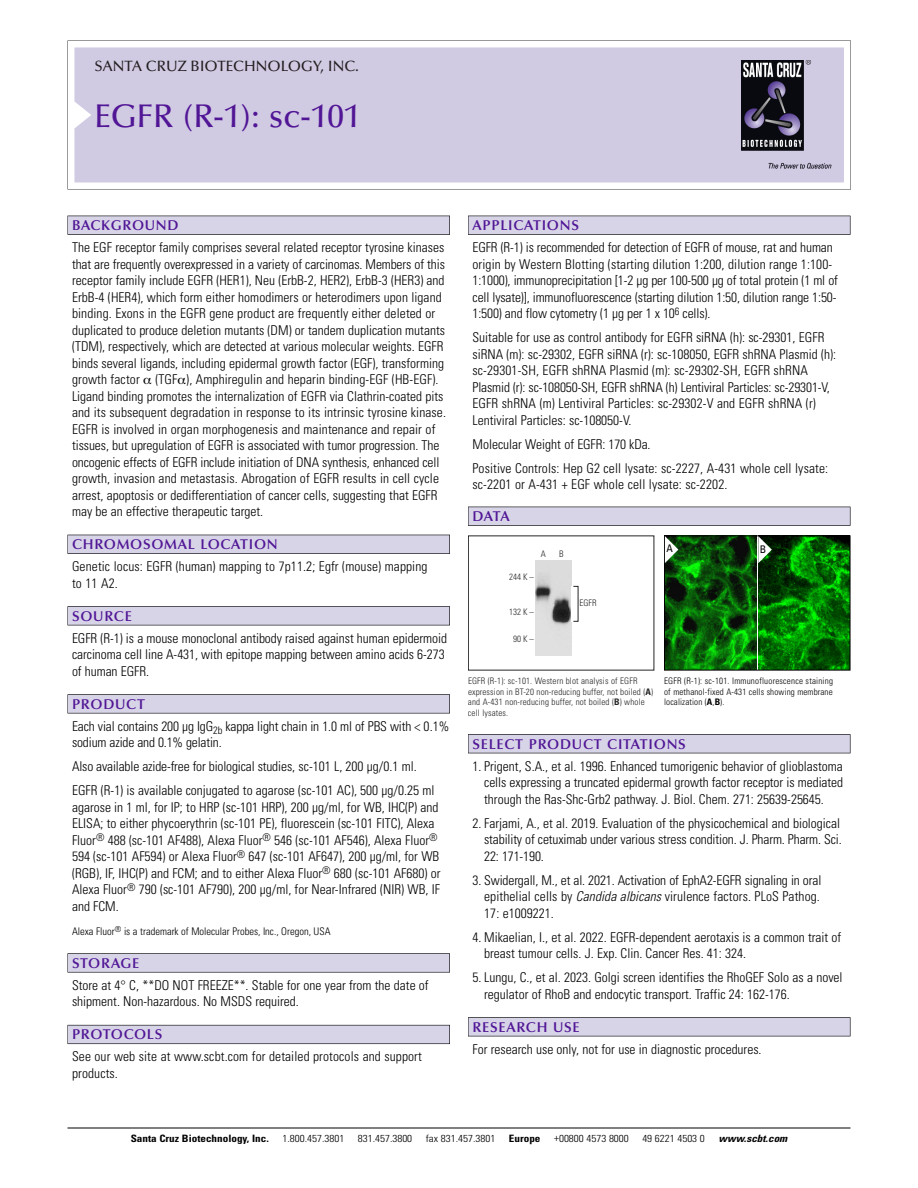
<style>
.page{position:relative;width:918px;height:1188px;background:#fff}
.page>*{position:absolute;margin:0;border:0;box-sizing:border-box;transform-origin:0 0}
.t1{font:500 33px "Optima";color:#511695}
.t2{font:500 15px "Optima";color:#231f20}
.t3{font:600 14.25px "Optima";letter-spacing:.05em;color:#511695}
.t4{font:300 condensed 13.5px/16.5px "Univers";color:#000}
.t5{font:300 condensed 10.5px "Univers";color:#000}
.t6{font:condensed 10.5px "Univers";color:#000}
.t7{font:300 condensed 10.2px "Univers";color:#000;scale:1.1 1}
.t8{font:700 condensed 10.2px "Univers";color:#000;scale:1.1 1}
.t9{font:italic 700 condensed 10.2px "Univers";color:#000;scale:1.1 1}
.t10{font:300 condensed 9px/10.5px "Univers";letter-spacing:.015em;color:#272627}
.t11{font:300 condensed 9px/10.5px "Univers";letter-spacing:.015em;color:#000;text-align:justify}
.s1{font-weight:700}
.s2{font-style:italic}
</style>
<div class="page">
<svg style="left:68px;top:40px;width:783px;height:149px"></svg>
<div style="left:74px;top:47px;width:770px;height:135px;background:#d1cae3"></div>
<img style="left:741px;top:60px;width:90px;height:108px">
<div style="left:68px;top:216px;width:382px;height:19px;background:#535256"></div>
<div style="left:68px;top:216px;width:381px;height:18px;background:#d7d4e8"></div>
<div style="left:68px;top:535px;width:382px;height:19px;background:#525156"></div>
<div style="left:68px;top:535px;width:381px;height:18px;background:#d7d4e8"></div>
<div style="left:68px;top:606px;width:382px;height:19px;background:#545357"></div>
<div style="left:68px;top:607px;width:381px;height:18px;background:#d7d4e8"></div>
<div style="left:68px;top:694px;width:382px;height:19px;background:#575659"></div>
<div style="left:68px;top:695px;width:381px;height:18px;background:#d7d4e8"></div>
<svg style="left:68px;top:953px;width:382px;height:20px"></svg>
<div style="left:68px;top:954px;width:381px;height:18px;background:#d7d4e8"></div>
<div style="left:68px;top:1025px;width:382px;height:19px;background:#64626c"></div>
<div style="left:68px;top:1025px;width:381px;height:18px;background:#d7d4e8"></div>
<div style="left:468px;top:216px;width:382px;height:19px;background:#535256"></div>
<div style="left:468px;top:216px;width:382px;height:18px;background:#d7d4e8"></div>
<div style="left:468px;top:507px;width:382px;height:19px;background:#535256"></div>
<div style="left:468px;top:507px;width:382px;height:18px;background:#d7d4e8"></div>
<div style="left:468px;top:734px;width:382px;height:19px;background:#515155"></div>
<div style="left:468px;top:735px;width:382px;height:18px;background:#d7d4e8"></div>
<div style="left:468px;top:1017px;width:382px;height:19px;background:#545357"></div>
<div style="left:468px;top:1018px;width:382px;height:18px;background:#d7d4e8"></div>
<hr style="left:68px;top:1128px;width:782px;height:1px;background:#000">
<img style="left:535px;top:561px;width:37px;height:95px">
<img style="left:758px;top:538px;width:90px;height:130px">
<img style="left:666px;top:538px;width:90px;height:130px">
<div style="left:664px;top:536px;width:186px;height:134px;border:1px solid #000"></div>
<svg style="left:758px;top:536px;width:14px;height:27px"></svg>
<svg style="left:665px;top:536px;width:13px;height:27px"></svg>
<p class="t2" style="left:94px;top:60px;width:266px">SANTA CRUZ BIOTECHNOLOGY, INC.</p>
<p class="t1" style="left:94px;top:102px;width:268px">EGFR (R-1): sc-101</p>
<p class="t3" style="left:72px;top:219px;width:108px">BACKGROUND</p>
<p class="t4" style="left:72px;top:240px;width:376px">The EGF receptor family comprises several related receptor tyrosine kinases that are frequently overexpressed in a variety of carcinomas. Members of this receptor family include EGFR (HER1), Neu (ErbB-2, HER2), ErbB-3 (HER3) and ErbB-4 (HER4), which form either homodimers or heterodimers upon ligand binding. Exons in the EGFR gene product are frequently either deleted or duplicated to produce deletion mutants (DM) or tandem duplication mutants (TDM), respectively, which are detected at various molecular weights. EGFR binds several ligands, including epidermal growth factor (EGF), transforming growth factor (TGF ), Amphiregulin and heparin binding-EGF (HB-EGF).<br>Ligand binding promotes the internalization of EGFR via Clathrin-coated pits and its subsequent degradation in response to its intrinsic tyrosine kinase.<br>EGFR is involved in organ morphogenesis and maintenance and repair of tissues, but upregulation of EGFR is associated with tumor progression. The oncogenic effects of EGFR include initiation of DNA synthesis, enhanced cell growth, invasion and metastasis. Abrogation of EGFR results in cell cycle arrest, apoptosis or dedifferentiation of cancer cells, suggesting that EGFR may be an effective therapeutic target.</p>
<p class="t3" style="left:72px;top:538px;width:207px">CHROMOSOMAL LOCATION</p>
<p class="t4" style="left:72px;top:559px;width:357px">Genetic locus: EGFR (human) mapping to 7p11.2; Egfr (mouse) mapping to 11 A2.</p>
<p class="t3" style="left:72px;top:610px;width:61px">SOURCE</p>
<p class="t4" style="left:72px;top:631px;width:377px">EGFR (R-1) is a mouse monoclonal antibody raised against human epidermoid carcinoma cell line A-431, with epitope mapping between amino acids 6-273 of human EGFR.</p>
<p class="t3" style="left:72px;top:698px;width:74px">PRODUCT</p>
<p class="t4" style="left:72px;top:719px;width:379px">Each vial contains 200 µg IgG<sub>2b</sub> kappa light chain in 1.0 ml of PBS with &lt; 0.1% sodium azide and 0.1% gelatin.</p>
<p class="t4" style="left:72px;top:760px;width:346px">Also available azide-free for biological studies, sc-101 L, 200 µg/0.1 ml.</p>
<p class="t4" style="left:72px;top:784px;width:370px">EGFR (R-1) is available conjugated to agarose (sc-101 AC), 500 µg/0.25 ml agarose in 1 ml, for IP; to HRP (sc-101 HRP), 200 µg/ml, for WB, IHC(P) and ELISA; to either phycoerythrin (sc-101 PE), fluorescein (sc-101 FITC), Alexa Fluor<sup>®</sup> 488 (sc-101 AF488), Alexa Fluor<sup>®</sup> 546 (sc-101 AF546), Alexa Fluor<sup>® </sup>594 (sc-101 AF594) or Alexa Fluor<sup>®</sup> 647 (sc-101 AF647), 200 µg/ml, for WB (RGB), IF, IHC(P) and FCM; and to either Alexa Fluor<sup>®</sup> 680 (sc-101 AF680) or Alexa Fluor<sup>®</sup> 790 (sc-101 AF790), 200 µg/ml, for Near-Infrared (NIR) WB, IF and FCM.</p>
<p class="t5" style="left:72px;top:927px;width:260px">Alexa Fluor<sup>®</sup> is a trademark of Molecular Probes, Inc., Oregon, USA</p>
<p class="t3" style="left:72px;top:957px;width:69px">STORAGE</p>
<p class="t4" style="left:72px;top:978px;width:358px">Store at 4° C, **DO NOT FREEZE**. Stable for one year from the date of shipment. Non-hazardous. No MSDS required.</p>
<p class="t3" style="left:72px;top:1029px;width:92px">PROTOCOLS</p>
<p class="t4" style="left:72px;top:1050px;width:351px">See our web site at www.scbt.com for detailed protocols and support products.</p>
<p class="t3" style="left:473px;top:219px;width:108px">APPLICATIONS</p>
<p class="t4" style="left:473px;top:240px;width:367px">EGFR (R-1) is recommended for detection of EGFR of mouse, rat and human origin by Western Blotting (starting dilution 1:200, dilution range 1:100- 1:1000), immunoprecipitation [1-2 µg per 100-500 µg of total protein (1 ml of cell lysate)], immunofluorescence (starting dilution 1:50, dilution range 1:50- 1:500) and flow cytometry (1 µg per 1 x 10<sup>6</sup> cells).</p>
<p class="t4" style="left:473px;top:330px;width:365px">Suitable for use as control antibody for EGFR siRNA (h): sc-29301, EGFR siRNA (m): sc-29302, EGFR siRNA (r): sc-108050, EGFR shRNA Plasmid (h): sc-29301-SH, EGFR shRNA Plasmid (m): sc-29302-SH, EGFR shRNA Plasmid (r): sc-108050-SH, EGFR shRNA (h) Lentiviral Particles: sc-29301-V, EGFR shRNA (m) Lentiviral Particles: sc-29302-V and EGFR shRNA (r)<br>Lentiviral Particles: sc-108050-V.</p>
<p class="t4" style="left:473px;top:437px;width:180px">Molecular Weight of EGFR: 170 kDa.</p>
<p class="t4" style="left:473px;top:461px;width:357px">Positive Controls: Hep G2 cell lysate: sc-2227, A-431 whole cell lysate: sc-2201 or A-431 + EGF whole cell lysate: sc-2202.</p>
<p class="t3" style="left:473px;top:510px;width:39px">DATA</p>
<p class="t10" style="left:541px;top:550px;width:7px">A</p>
<p class="t10" style="left:559px;top:550px;width:6px">B</p>
<p class="t10" style="left:509px;top:573px;width:26px">244 K–</p>
<p class="t10" style="left:509px;top:607px;width:26px">132 K –</p>
<p class="t10" style="left:513px;top:635px;width:22px">90K–</p>
<p class="t10" style="left:579px;top:599px;width:19px">EGFR</p>
<p class="t6" style="left:666px;top:545px;width:8px">A</p>
<p class="t6" style="left:760px;top:545px;width:8px">B</p>
<p class="t10" style="left:468px;top:677px;width:187px">EGFR (R-1): sc-101. Western blot analysis of EGFR expression in BT-20 non-reducing buffer, not boiled (<span class="s1">A</span>) and A-431 non-reducing buffer, not boiled (<span class="s1">B</span>) whole cell lysates.</p>
<p class="t11" style="left:664px;top:677px;width:170px">EGFR (R-1): sc-101. Immunofluorescence staining of methanol-fixed A-431 cells showing membrane localization (<span class="s1">A</span>,<span class="s1">B</span>).</p>
<p class="t3" style="left:473px;top:738px;width:215px">SELECT PRODUCT CITATIONS</p>
<p class="t4" style="left:484px;top:759px;width:361px;text-align:justify;text-indent:-12px">1. Prigent, S.A., et al. 1996. Enhanced tumorigenic behavior of glioblastoma cells expressing a truncated epidermal growth factor receptor is mediated through the Ras-Shc-Grb2 pathway. J. Biol. Chem. 271: 25639-25645.</p>
<p class="t4" style="left:484px;top:816px;width:359px;text-align:justify;text-indent:-12px">2. Farjami, A., et al. 2019. Evaluation of the physicochemical and biological stability of cetuximab under various stress condition. J. Pharm. Pharm. Sci.<br>22: 171-190.</p>
<p class="t4" style="left:484px;top:873px;width:339px;text-align:justify;text-indent:-12px">3. Swidergall, M., et al. 2021. Activation of EphA2-EGFR signaling in oral epithelial cells by <span class="s2">Candida albicans</span> virulence factors. PLoS Pathog.<br>17: e1009221.</p>
<p class="t4" style="left:484px;top:930px;width:359px;text-indent:-12px">4. Mikaelian, I., et al. 2022. EGFR-dependent aerotaxis is a common trait of breast tumour cells. J. Exp. Clin. Cancer Res. 41: 324.</p>
<p class="t4" style="left:484px;top:970px;width:360px;text-indent:-12px">5. Lungu, C., et al. 2023. Golgi screen identifies the RhoGEF Solo as a novel regulator of RhoB and endocytic transport. Traffic 24: 162-176.</p>
<p class="t3" style="left:473px;top:1021px;width:109px">RESEARCH USE</p>
<p class="t4" style="left:473px;top:1042px;width:291px">For research use only, not for use in diagnostic procedures.</p>
<p class="t8" style="left:131px;top:1135px;width:127px">Santa Cruz Biotechnology, Inc.</p>
<p class="t7" style="left:282px;top:1135px;width:58px">1.800.457.3801</p>
<p class="t7" style="left:358px;top:1135px;width:51px">831.457.3800</p>
<p class="t7" style="left:426px;top:1135px;width:65px">fax 831.457.3801</p>
<p class="t8" style="left:509px;top:1135px;width:30px">Europe</p>
<p class="t7" style="left:554px;top:1135px;width:69px">+00800 4573 8000</p>
<p class="t7" style="left:642px;top:1135px;width:58px">49 6221 4503 0</p>
<p class="t9" style="left:719px;top:1135px;width:66px">www.scbt.com</p>
</div>
